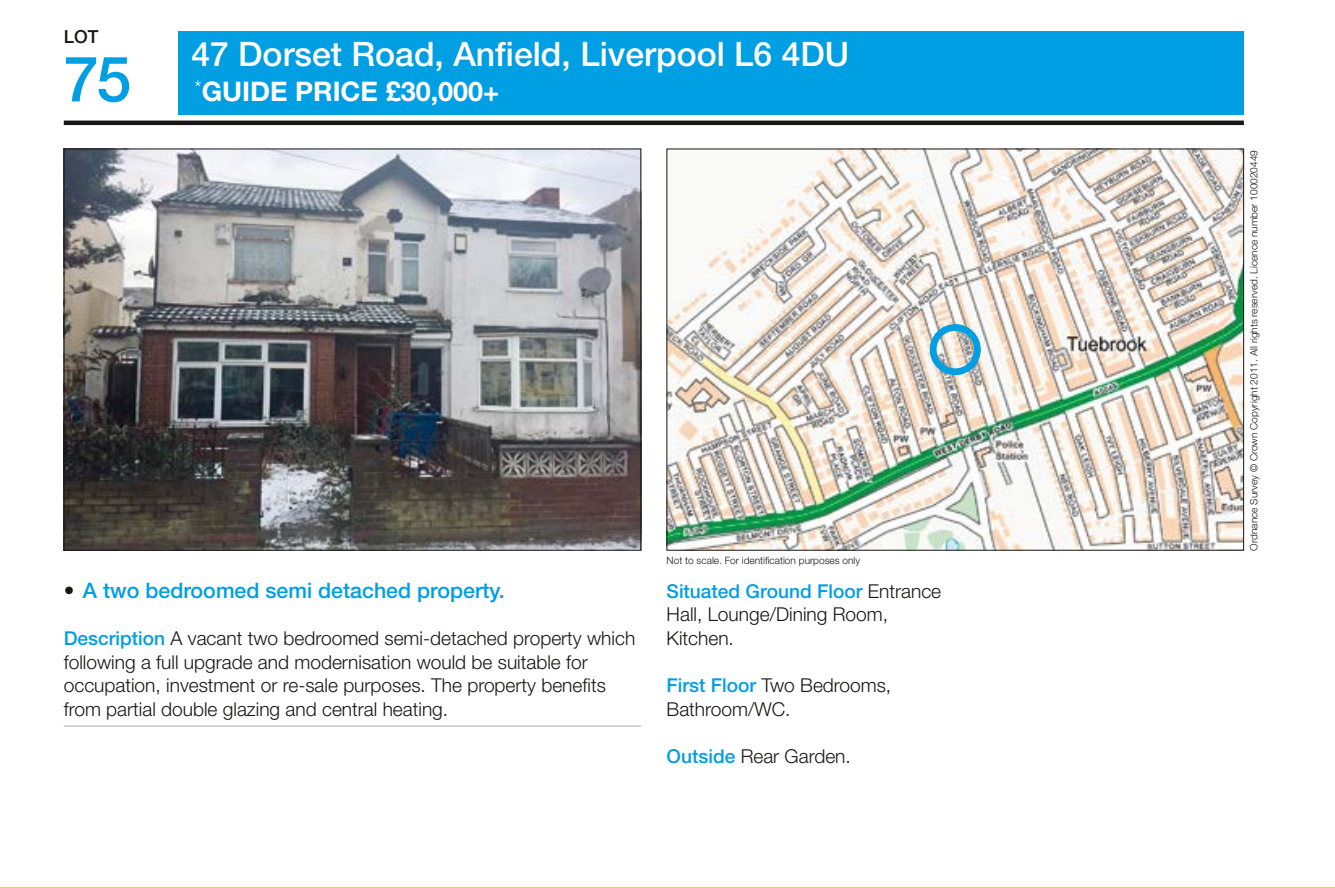
<style>
.page{position:relative;width:1335px;height:888px;background:#fff}
.page>*{position:absolute;margin:0;border:0;box-sizing:border-box;transform-origin:0 0}
.t1{font:500 63px "Helvetica Neue LT Std";color:#009ee3}
.t2{font:500 33.75px "Helvetica Neue LT Std";color:#fff}
.t3{font:700 27px "Helvetica Neue LT Std";color:#fff}
.t4{font:500 21.38px "Helvetica Neue LT Std";color:#009ee3}
.t5{font:300 19.12px/23.6px "Helvetica Neue LT Std";color:#181716}
.t6{font:500 18px "Helvetica Neue LT Std";color:#181716}
.t7{font:300 10.12px "Helvetica Neue LT Std";color:#181716}
.s1{color:#181716}
.s2{font-weight:500;color:#009ee3}
</style>
<div class="page">
<div style="left:179px;top:31px;width:1065px;height:84px;background:#009ee3"></div>
<hr style="left:0;top:887px;width:1335px;height:1px;background:#fcd800">
<hr style="left:64px;top:121px;width:1180px;height:4px;background:#181716">
<img style="left:66px;top:151px;width:573px;height:397px">
<img style="left:668px;top:151px;width:574px;height:397px">
<hr style="left:64px;top:725px;width:577px;height:1px;background:#b1b2b3">
<div style="left:930px;top:324px;width:51px;height:51px;border:7px solid #009ee3;border-radius:50%"></div>
<p class="t6" style="left:64px;top:26px;width:36px">LOT</p>
<h1 class="t1" style="left:64px;top:41px;width:69px">75</h1>
<h2 class="t2" style="left:191px;top:34px;width:659px">47 Dorset Road, Anfield, Liverpool L6 4DU</h2>
<h3 class="t3" style="left:195px;top:75px;width:306px"><sup>*</sup>GUIDE PRICE £30,000+</h3>
<p class="t7" style="left:666px;top:554px;width:195px">Not to scale. For identification purposes only</p>
<p class="t4" style="left:64px;top:577px;width:442px"><span class="s1">•</span> A two bedroomed semi detached property.</p>
<p class="t5" style="left:64px;top:626px;width:573px"><span class="s2">Description</span> A vacant two bedroomed semi-detached property which following a full upgrade and modernisation would be suitable for occupation, investment or re-sale purposes. The property benefits from partial double glazing and central heating.</p>
<p class="t5" style="left:667px;top:578px;width:276px"><span class="s2">Situated Ground Floor</span> Entrance<br>Hall, Lounge/Dining Room,<br>Kitchen.</p>
<p class="t5" style="left:667px;top:673px;width:226px"><span class="s2">First Floor</span> Two Bedrooms,<br>Bathroom/WC.</p>
<p class="t5" style="left:667px;top:744px;width:186px"><span class="s2">Outside</span> Rear Garden.</p>
<p class="t7" style="left:1248px;top:550px;width:402px;rotate:-90deg">Ordnance Survey © Crown Copyright 2011. All rights reserved. Licence number 100020449</p>
</div>
